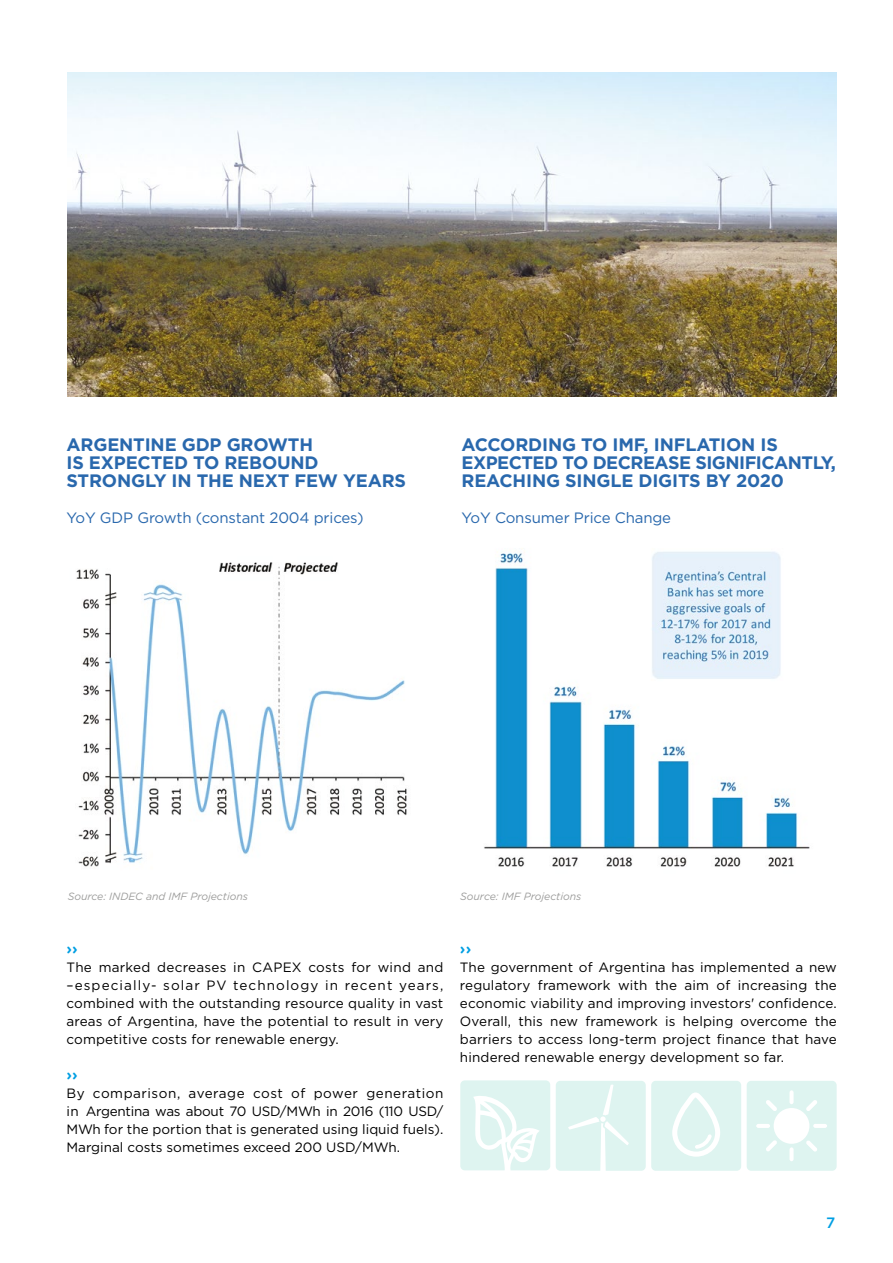
<style>
.page{position:relative;width:893px;height:1263px;background:#fff}
.page>*{position:absolute;margin:0;border:0;box-sizing:border-box;transform-origin:0 0}
.t1{font:700 18px/18px "Gotham";letter-spacing:-.01em;color:#2968ad}
.t2{font:15px "Gotham";letter-spacing:-.01em;color:#2968ad}
.t3{font:700 15px "Gotham Rounded";color:#009fe3}
.t4{font:500 15px "Gotham";color:#009fe3}
.t5{font:13.5px/18px "Gotham";color:#000;text-align:justify}
.t6{font:italic 10.5px "Gotham";letter-spacing:-.005em;color:#9d9d9c}
</style>
<div class="page">
<img style="left:484px;top:552px;width:326px;height:315px">
<img style="left:76px;top:562px;width:331px;height:305px">
<img style="left:68px;top:72px;width:769px;height:324px">
<svg style="left:460px;top:1080px;width:90px;height:90px"></svg>
<svg style="left:556px;top:1081px;width:185px;height:90px;background:#e2f5f1"></svg>
<svg style="left:747px;top:1081px;width:90px;height:90px"></svg>
<h1 class="t1" style="left:67px;top:435px;width:341px">ARGENTINE GDP GROWTH<br>IS EXPECTED TO REBOUND<br>STRONGLY IN THE NEXT FEW YEARS</h1>
<p class="t2" style="left:67px;top:508px;width:299px">YoY GDP Growth (constant 2004 prices)</p>
<h1 class="t1" style="left:462px;top:435px;width:376px">ACCORDING TO IMF, INFLATION IS<br>EXPECTED TO DECREASE SIGNIFICANTLY,<br>REACHING SINGLE DIGITS BY 2020</h1>
<p class="t2" style="left:462px;top:508px;width:211px">YoY Consumer Price Change</p>
<p class="t6" style="left:68px;top:890px;width:182px">Source: INDEC and IMF Projections</p>
<p class="t6" style="left:460px;top:890px;width:122px">Source: IMF Projections</p>
<p class="t3" style="left:67px;top:937px;width:13px">››</p>
<p class="t5" style="left:67px;top:958px;width:378px">The marked decreases in CAPEX costs for wind and –especially- solar PV technology in recent years, combined with the outstanding resource quality in vast areas of Argentina, have the potential to result in very competitive costs for renewable energy.</p>
<p class="t3" style="left:67px;top:1063px;width:13px">››</p>
<p class="t5" style="left:67px;top:1084px;width:378px">By comparison, average cost of power generation in Argentina was about 70 USD/MWh in 2016 (110 USD/ MWh for the portion that is generated using liquid fuels).<br>Marginal costs sometimes exceed 200 USD/MWh.</p>
<p class="t3" style="left:460px;top:938px;width:13px">››</p>
<p class="t5" style="left:460px;top:958px;width:378px">The government of Argentina has implemented a new regulatory framework with the aim of increasing the economic viability and improving investors' confidence.<br>Overall, this new framework is helping overcome the barriers to access long-term project finance that have hindered renewable energy development so far.</p>
<p class="t4" style="left:826px;top:1213px;width:11px">7</p>
</div>
